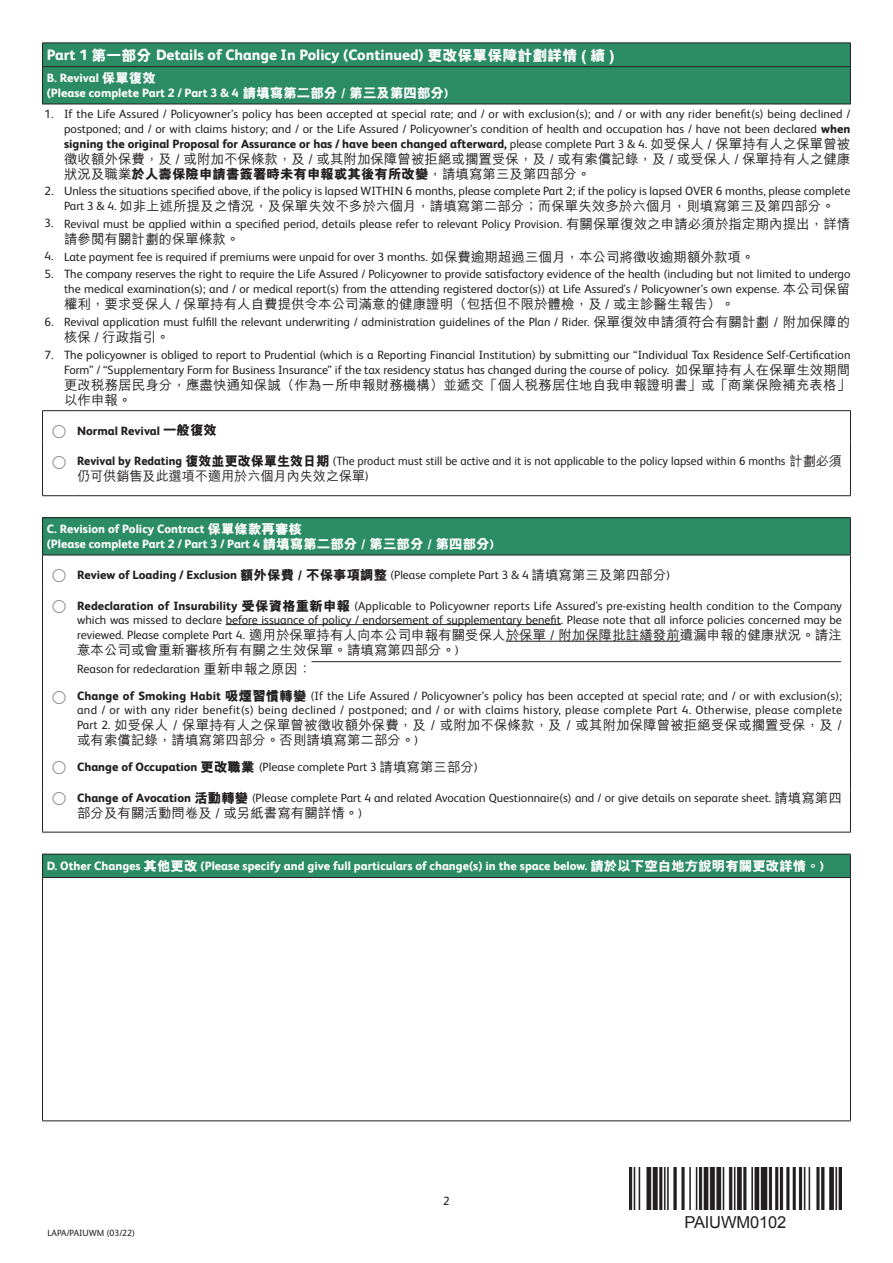
<style>
.page{position:relative;width:893px;height:1263px;background:#fff}
.page>*{position:absolute;margin:0;border:0;box-sizing:border-box;transform-origin:0 0}
.t1{font:16.5px "Arial";letter-spacing:-.01em;color:#231f20}
.t2{font:800 15px "FS Albert Pro";color:#fff}
.t3{font:500 13.5px/15px "M Hei HK";color:#231f20}
.t4{font:12px/14.7px "FS Albert Pro";color:#231f20;text-align:right}
.t5{font:800 12px/15px "FS Albert Pro";color:#fff}
.t6{font:12px/14.1px "FS Albert Pro";letter-spacing:.025em;color:#231f20}
.t7{font:800 12px "FS Albert Pro";color:#231f20}
.t8{font:9px "FS Albert Pro";color:#231f20}
.s1{font-family:"M Hei HK"}
.s2{font-family:"M Hei HK";font-size:13.5px}
.s3{font-weight:800}
.s4{font-family:"M Hei HK";font-weight:500;font-size:13.5px}
.s5{font-family:"FS Albert Pro";font-weight:400;font-size:12px}
.s6{font-family:"M Hei HK";font-weight:800;font-size:13.5px}
.s7{font-weight:400}
</style>
<div class="page">
<div style="left:43px;top:44px;width:807px;height:60px;background:#2b8c65"></div>
<hr style="left:73px;top:43px;width:778px;height:1px;background:#231f20">
<svg style="left:850px;top:43px;width:1px;height:23px"></svg>
<hr style="left:42px;top:67px;width:1px;height:37px;background:#231f20">
<hr style="left:850px;top:67px;width:1px;height:37px;background:#231f20">
<hr style="left:850px;top:411px;width:1px;height:30px;background:#231f20">
<hr style="left:850px;top:441px;width:1px;height:54px;background:#231f20">
<svg style="left:42px;top:495px;width:31px;height:1px"></svg>
<hr style="left:73px;top:495px;width:778px;height:1px;background:#231f20">
<svg style="left:42px;top:43px;width:31px;height:24px"></svg>
<hr style="left:73px;top:66px;width:778px;height:1px;background:#231f20">
<svg style="left:42px;top:104px;width:31px;height:1px"></svg>
<hr style="left:73px;top:104px;width:778px;height:1px;background:#231f20">
<hr style="left:42px;top:411px;width:1px;height:30px;background:#231f20">
<svg style="left:42px;top:410px;width:31px;height:1px"></svg>
<hr style="left:73px;top:410px;width:778px;height:1px;background:#231f20">
<hr style="left:42px;top:441px;width:1px;height:54px;background:#231f20">
<div style="left:43px;top:518px;width:807px;height:37px;background:#2b8c65"></div>
<hr style="left:42px;top:518px;width:1px;height:37px;background:#231f20">
<hr style="left:850px;top:518px;width:1px;height:37px;background:#231f20">
<hr style="left:850px;top:555px;width:1px;height:31px;background:#231f20">
<hr style="left:850px;top:586px;width:1px;height:103px;background:#231f20">
<hr style="left:850px;top:689px;width:1px;height:71px;background:#231f20">
<hr style="left:850px;top:760px;width:1px;height:31px;background:#231f20">
<hr style="left:850px;top:791px;width:1px;height:41px;background:#231f20">
<hr style="left:42px;top:832px;width:31px;height:1px;background:#231f20">
<hr style="left:73px;top:832px;width:778px;height:1px;background:#231f20">
<hr style="left:42px;top:517px;width:31px;height:1px;background:#231f20">
<hr style="left:73px;top:517px;width:778px;height:1px;background:#231f20">
<hr style="left:42px;top:555px;width:31px;height:1px;background:#231f20">
<hr style="left:42px;top:555px;width:1px;height:31px;background:#231f20">
<hr style="left:73px;top:555px;width:778px;height:1px;background:#231f20">
<hr style="left:42px;top:586px;width:1px;height:103px;background:#231f20">
<hr style="left:42px;top:689px;width:1px;height:71px;background:#231f20">
<hr style="left:42px;top:760px;width:1px;height:31px;background:#231f20">
<hr style="left:42px;top:791px;width:1px;height:41px;background:#231f20">
<hr style="left:226px;top:624px;width:335px;height:1px;background:#231f20">
<hr style="left:506px;top:641px;width:174px;height:1px;background:#231f20">
<hr style="left:312px;top:661px;width:529px;height:1px;background:#231f20">
<div style="left:43px;top:854px;width:807px;height:23px;background:#2b8c65"></div>
<hr style="left:42px;top:854px;width:809px;height:1px;background:#231f20">
<svg style="left:42px;top:854px;width:1px;height:23px"></svg>
<svg style="left:850px;top:854px;width:1px;height:23px"></svg>
<hr style="left:42px;top:878px;width:1px;height:242px;background:#231f20">
<hr style="left:850px;top:878px;width:1px;height:242px;background:#231f20">
<hr style="left:42px;top:1120px;width:809px;height:1px;background:#231f20">
<hr style="left:42px;top:877px;width:809px;height:1px;background:#231f20">
<img style="left:629px;top:1167px;width:213px;height:43px">
<p class="t2" style="left:47px;top:43px;width:569px">Part 1 <span class="s1">第一部分</span> Details of Change In Policy (Continued) <span class="s1">更改保單保障計劃詳情 ( 續 )</span></p>
<p class="t5" style="left:47px;top:70px;width:403px">B. Revival <span class="s2">保單復效<br></span>(Please complete Part 2 / Part 3 &amp; 4 <span class="s2">請填寫第二部分 / 第三及第四部分</span>)</p>
<p class="t4" style="left:64px;top:106px;width:788px;text-align:justify;text-indent:-19px">1. If the Life Assured / Policyowner’s policy has been accepted at special rate; and / or with exclusion(s); and / or with any rider benefit(s) being declined / postponed; and / or with claims history; and / or the Life Assured / Policyowner’s condition of health and occupation has / have not been declared <span class="s3">when signing the original Proposal for Assurance or has / have been changed afterward,</span> please complete Part 3 &amp; 4. <span class="s4">如受保人 / 保單持有人之保單曾被</span></p>
<p class="t3" style="left:64px;top:150px;width:788px">徵收額外保費，及 / 或附加不保條款，及 / 或其附加保障曾被拒絕或擱置受保，及 / 或有索償記錄，及 / 或受保人 / 保單持有人之健康狀況及職業<span class="s3">於人壽保險申請書簽署時未有申報或其後有所改變</span>，請填寫第三及第四部分。</p>
<p class="t4" style="left:45px;top:183px;width:807px">2. Unless the situations specified above, if the policy is lapsed WITHIN 6 months, please complete Part 2; if the policy is lapsed OVER 6 months, please complete</p>
<p class="t3" style="left:64px;top:198px;width:772px"><span class="s5">Part 3 &amp; 4.</span> 如非上述所提及之情況，及保單失效不多於六個月，請填寫第二部分；而保單失效多於六個月，則填寫第三及第四部分。</p>
<p class="t4" style="left:45px;top:216px;width:807px">3. Revival must be applied within a specified period, details please refer to relevant Policy Provision. <span class="s4">有關保單復效之申請必須於指定期內提出，詳情</span></p>
<p class="t3" style="left:64px;top:231px;width:177px">請參閱有關計劃的保單條款。</p>
<p class="t4" style="left:45px;top:249px;width:711px">4. Late payment fee is required if premiums were unpaid for over 3 months. <span class="s4">如保費逾期超過三個月，本公司將徵收逾期額外款項。</span></p>
<p class="t4" style="left:45px;top:266px;width:807px;line-height:15.1px">5. The company reserves the right to require the Life Assured / Policyowner to provide satisfactory evidence of the health (including but not limited to undergo the medical examination(s); and / or medical report(s) from the attending registered doctor(s)) at Life Assured's / Policyowner’s own expense. <span class="s4">本公司保留</span></p>
<p class="t3" style="left:64px;top:296px;width:672px">權利，要求受保人 / 保單持有人自費提供令本公司滿意的健康證明（包括但不限於體檢，及 / 或主診醫生報告）。</p>
<p class="t4" style="left:45px;top:314px;width:807px">6. Revival application must fulfill the relevant underwriting / administration guidelines of the Plan / Rider. <span class="s4">保單復效申請須符合有關計劃 / 附加保障的</span></p>
<p class="t3" style="left:64px;top:329px;width:107px">核保 / 行政指引。</p>
<p class="t4" style="left:45px;top:346px;width:807px;line-height:15.1px">7. The policyowner is obliged to report to Prudential (which is a Reporting Financial Institution) by submitting our “Individual Tax Residence Self-Certification<br>Form” / “Supplementary Form for Business Insurance” if the tax residency status has changed during the course of policy. <span class="s4">如保單持有人在保單生效期間</span></p>
<p class="t3" style="left:64px;top:376px;width:788px">更改稅務居民身分，應盡快通知保誠（作為一所申報財務機構）並遞交「個人稅務居住地自我申報證明書」或「商業保險補充表格」以作申報。</p>
<p class="t7" style="left:77px;top:421px;width:141px">Normal Revival <span class="s2">一般復效</span></p>
<p class="t4" style="left:77px;top:453px;width:766px"><span class="s3">Revival by Redating</span> <span class="s6">復效並更改保單生效日期</span> (The product must still be active and it is not applicable to the policy lapsed within 6 months <span class="s4">計劃必須</span></p>
<p class="t3" style="left:77px;top:468px;width:293px">仍可供銷售及此選項不適用於六個月內失效之保單<span class="s5">)</span></p>
<p class="t5" style="left:47px;top:521px;width:448px">C. Revision of Policy Contract <span class="s2">保單條款再審核<br></span>(Please complete Part 2 / Part 3 / Part 4 <span class="s2">請填寫第二部分 / 第三部分 / 第四部分</span>)</p>
<p class="t7" style="left:77px;top:565px;width:595px">Review of Loading / Exclusion <span class="s2">額外保費 / 不保事項調整</span> <span class="s7">(Please complete Part 3 &amp; 4</span> <span class="s4">請填寫第三及第四部分</span><span class="s7">)</span></p>
<p class="t4" style="left:77px;top:598px;width:766px;line-height:14.1px;text-align:left"><span class="s3">Redeclaration of Insurability</span> <span class="s6">受保資格重新申報</span> (Applicable to Policyowner reports Life Assured's pre-existing health condition to the Company which was missed to declare before issuance of policy / endorsement of supplementary benefit. Please note that all inforce policies concerned may be</p>
<p class="t3" style="left:77px;top:626px;width:766px"><span class="s5">reviewed. Please complete Part 4.</span> 適用於保單持有人向本公司申報有關受保人於保單 / 附加保障批註繕發前遺漏申報的健康狀況。請注意本公司或會重新審核所有有關之生效保單。請填寫第四部分。<span class="s5">)</span></p>
<p class="t4" style="left:77px;top:661px;width:236px">Reason for redeclaration <span class="s4">重新申報之原因：</span></p>
<p class="t6" style="left:77px;top:688px;width:766px"><span class="s3">Change of Smoking Habit</span> <span class="s6">吸煙習慣轉變</span> (If the Life Assured / Policyowner’s policy has been accepted at special rate; and / or with exclusion(s); and / or with any rider benefit(s) being declined / postponed; and / or with claims history, please complete Part 4. Otherwise, please complete</p>
<p class="t3" style="left:77px;top:717px;width:766px"><span class="s5">Part 2.</span> 如受保人 / 保單持有人之保單曾被徵收額外保費，及 / 或附加不保條款，及 / 或其附加保障曾被拒絕受保或擱置受保，及 /或有索償記錄，請填寫第四部分。否則請填寫第二部分。<span class="s5">)</span></p>
<p class="t4" style="left:77px;top:758px;width:402px"><span class="s3">Change of Occupation</span> <span class="s6">更改職業</span> (Please complete Part 3 <span class="s4">請填寫第三部分</span>)</p>
<p class="t4" style="left:77px;top:789px;width:766px"><span class="s3">Change of Avocation</span> <span class="s6">活動轉變</span> (Please complete Part 4 and related Avocation Questionnaire(s) and / or give details on separate sheet. <span class="s4">請填寫第四</span></p>
<p class="t3" style="left:77px;top:804px;width:287px">部分及有關活動問卷及 / 或另紙書寫有關詳情。<span class="s5">)</span></p>
<p class="t5" style="left:47px;top:857px;width:779px">D. Other Changes <span class="s2">其他更改</span> (Please specify and give full particulars of change(s) in the space below. <span class="s2">請於以下空白地方說明有關更改詳情。</span>)</p>
<p class="t8" style="left:47px;top:1226px;width:89px">LAPA/PAIUWM (03/22)</p>
<p class="t4" style="left:443px;top:1192px;width:8px">2</p>
<h1 class="t1" style="left:684px;top:1211px;width:103px">PAIUWM0102</h1>
</div>
